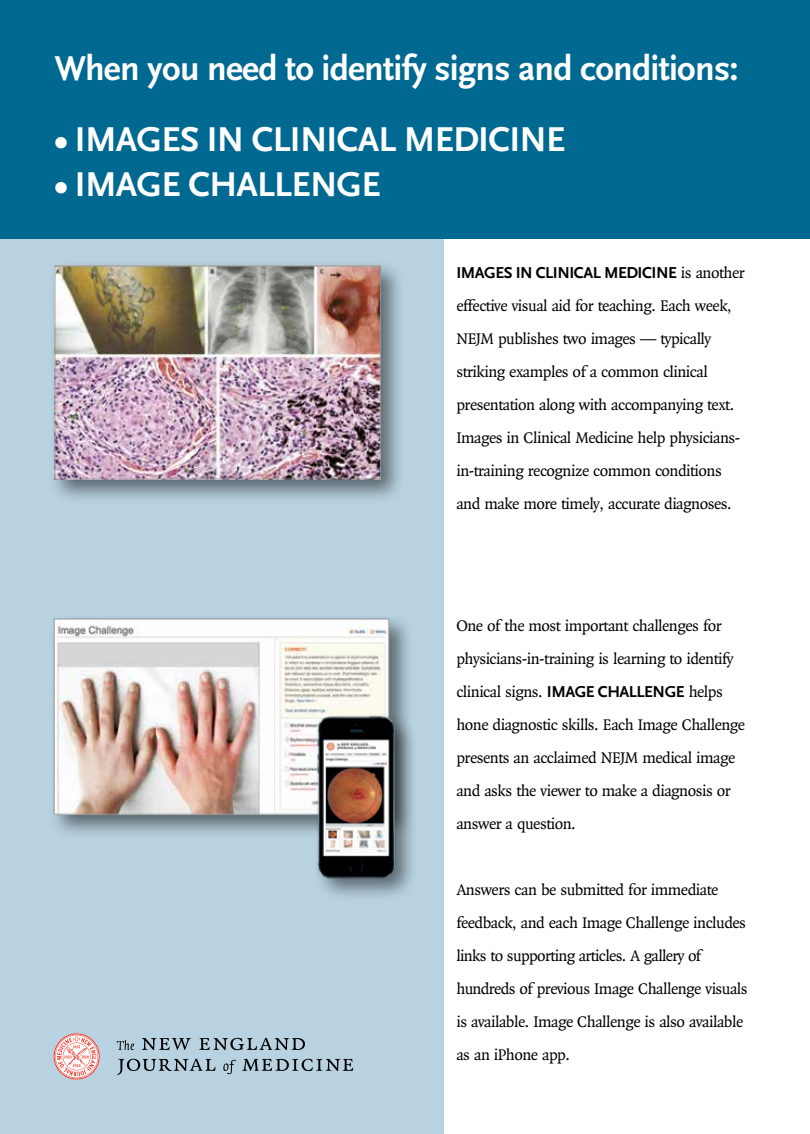
<style>
.page{position:relative;width:810px;height:1134px;background:#fff}
.page>*{position:absolute;margin:0;border:0;box-sizing:border-box;transform-origin:0 0}
.t1{font:700 36px "OTNEJM Scala Sans LF";letter-spacing:-.02em;color:#fff}
.t2{font:16.5px/33px "OTNEJM Quadraat";letter-spacing:-.03em;color:#000}
.t3{font:700 16.5px "OTNEJM Scala Sans OSF";letter-spacing:-.03em;color:#000}
.s1{font-family:"OTNEJM Quadraat";font-weight:400}
.s2{font-family:"OTNEJM Scala Sans OSF";font-weight:700}
</style>
<div class="page">
<div style="left:0;top:218px;width:444px;height:916px;background:#b8d2e1"></div>
<div style="left:0;top:0;width:810px;height:238px;background:#006991"></div>
<svg style="left:117px;top:1040px;width:17px;height:10px"></svg>
<svg style="left:142px;top:1038px;width:49px;height:12px"></svg>
<svg style="left:199px;top:1038px;width:106px;height:12px"></svg>
<svg style="left:117px;top:1059px;width:98px;height:16px"></svg>
<svg style="left:223px;top:1060px;width:13px;height:14px"></svg>
<svg style="left:242px;top:1059px;width:111px;height:12px"></svg>
<svg style="left:54px;top:1033px;width:46px;height:47px"></svg>
<div style="left:49px;top:260px;width:356px;height:244px;background:#000;opacity:.5"></div>
<img style="left:57px;top:268px;width:322px;height:209px">
<div style="left:55px;top:266px;width:326px;height:213px;border:1px solid #939598"></div>
<div style="left:48px;top:613px;width:366px;height:226px;background:#000;opacity:.5"></div>
<img style="left:56px;top:621px;width:331px;height:191px">
<div style="left:54px;top:619px;width:335px;height:195px;border:1px solid #939598"></div>
<div style="left:312px;top:711px;width:107px;height:191px;background:#000;opacity:.5"></div>
<img style="left:315px;top:714px;width:89px;height:166px">
<h1 class="t1" style="left:55px;top:49px;width:685px">When you need to identify signs and conditions:</h1>
<h1 class="t1" style="left:55px;top:120px;width:512px">• IMAGES IN CLINICAL MEDICINE</h1>
<h1 class="t1" style="left:55px;top:165px;width:328px">• IMAGE CHALLENGE</h1>
<p class="t3" style="left:456px;top:263px;width:290px">IMAGES IN CLINICAL MEDICINE <span class="s1">is another</span></p>
<p class="t2" style="left:456px;top:289px;width:285px">effective visual aid for teaching. Each week, NEJM publishes two images — typically striking examples of a common clinical presentation along with accompanying text.<br>Images in Clinical Medicine help physicians&shy;in-training recognize common conditions and make more timely, accurate diagnoses.</p>
<p class="t2" style="left:456px;top:609px;width:290px">One of the most important challenges for physicians-in-training is learning to identify clinical signs. <span class="s2">IMAGE CHALLENGE</span> helps hone diagnostic skills. Each Image Challenge presents an acclaimed NEJM medical image and asks the viewer to make a diagnosis or answer a question.</p>
<p class="t2" style="left:456px;top:873px;width:293px">Answers can be submitted for immediate feedback, and each Image Challenge includes links to supporting articles. A gallery of hundreds of previous Image Challenge visuals is available. Image Challenge is also available as an iPhone app.</p>
</div>
